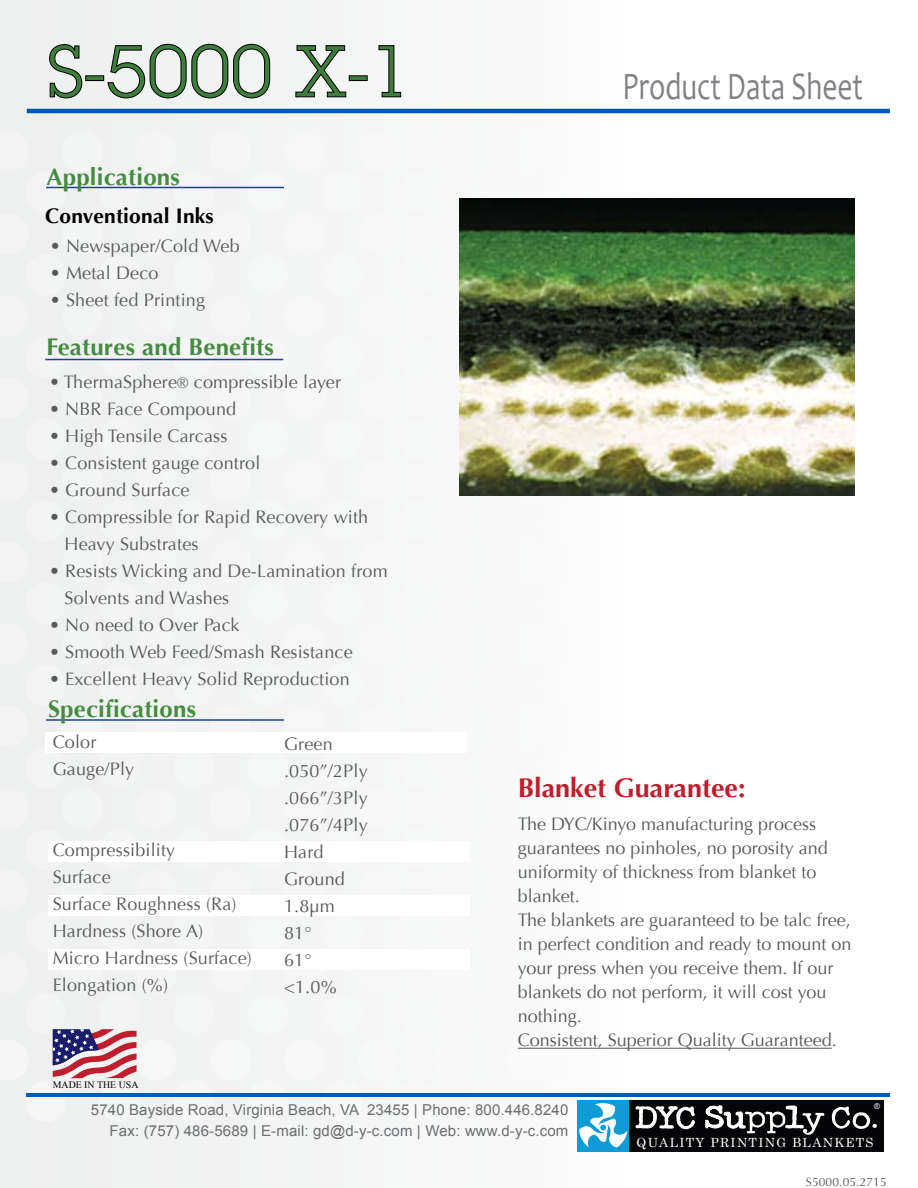
<style>
.page{position:relative;width:918px;height:1188px;background:#f7f7f7}
.page>*{position:absolute;margin:0;border:0;box-sizing:border-box;transform-origin:0 0}
.t1{font:72px "Lubalin Graph";color:#3e7e3c}
.t2{font:39px "Candara";color:#808285;scale:.75 1}
.t3{font:700 27px "Optima";color:#be1e2d}
.t4{font:700 24px "Optima";letter-spacing:.01em;color:#458b41}
.t5{font:700 21px "Optima";letter-spacing:.01em;color:#000}
.t6{font:18px/27px "Optima";letter-spacing:.01em;color:#58595b}
.t7{font:15px/21px "Arial";letter-spacing:.01em;color:#6d6e71;text-align:right}
.t8{font:12.6px "Century";letter-spacing:.1em;color:#fff}
.t9{font:12px "Optima";letter-spacing:.01em;color:#58595b}
.t10{font:9.9px "Times New Roman";color:#000}
.t11{font:8.1px "Arial";color:#fff}
.s1{font-size:15px}
</style>
<div class="page">
<hr style="left:27px;top:1093px;width:863px;height:3px;background:#005baa">
<hr style="left:518px;top:1048px;width:314px;height:1px;background:#58595b">
<hr style="left:27px;top:109px;width:863px;height:4px;background:#005baa">
<div style="left:578px;top:1100px;width:305px;height:52px;background:#050508"></div>
<div style="left:578px;top:1100px;width:51px;height:52px;background:#109ad6"></div>
<svg style="left:635px;top:1106px;width:60px;height:24px"></svg>
<svg style="left:705px;top:1105px;width:119px;height:30px"></svg>
<svg style="left:832px;top:1107px;width:45px;height:22px"></svg>
<svg style="left:579px;top:1103px;width:48px;height:44px"></svg>
<div style="left:45px;top:732px;width:421px;height:21px;background:#fff"></div>
<div style="left:48px;top:841px;width:422px;height:21px;background:#fff"></div>
<div style="left:48px;top:895px;width:422px;height:21px;background:#fff"></div>
<div style="left:48px;top:949px;width:422px;height:21px;background:#fff"></div>
<hr style="left:46px;top:187px;width:238px;height:1px;background:#21409a">
<hr style="left:45px;top:359px;width:238px;height:1px;background:#21409a">
<hr style="left:46px;top:719px;width:238px;height:2px;background:#21409a">
<svg style="left:49px;top:44px;width:34px;height:55px"></svg>
<div style="left:85px;top:75px;width:19px;height:6px;border:1px solid #000"></div>
<svg style="left:107px;top:44px;width:163px;height:55px"></svg>
<svg style="left:295px;top:45px;width:52px;height:53px"></svg>
<div style="left:349px;top:75px;width:19px;height:6px;border:1px solid #000"></div>
<svg style="left:378px;top:45px;width:23px;height:53px"></svg>
<svg style="left:53px;top:1029px;width:84px;height:49px"></svg>
<img style="left:460px;top:198px;width:395px;height:298px">
<h1 class="t1" style="left:48px;top:26px;width:364px">S-5000 X-1</h1>
<h3 class="t4" style="left:47px;top:163px;width:135px">Applications</h3>
<p class="t5" style="left:45px;top:203px;width:170px">Conventional Inks</p>
<p class="t6" style="left:50px;top:233px;width:192px">• Newspaper/Cold Web</p>
<p class="t6" style="left:50px;top:260px;width:110px">• Metal Deco</p>
<p class="t6" style="left:50px;top:287px;width:157px">• Sheet fed Printing</p>
<h3 class="t4" style="left:47px;top:332px;width:229px">Features and Benefits</h3>
<p class="t6" style="left:49px;top:368px;width:294px">• ThermaSphere<span class="s1">®</span> compressible layer</p>
<p class="t6" style="left:49px;top:395px;width:189px">• NBR Face Compound</p>
<p class="t6" style="left:49px;top:422px;width:180px">• High Tensile Carcass</p>
<p class="t6" style="left:49px;top:449px;width:213px">• Consistent gauge control</p>
<p class="t6" style="left:49px;top:476px;width:142px">• Ground Surface</p>
<p class="t6" style="left:65px;top:503px;width:305px;text-indent:-16px">• Compressible for Rapid Recovery with<br>Heavy Substrates</p>
<p class="t6" style="left:65px;top:557px;width:325px;text-indent:-16px">• Resists Wicking and De-Lamination from<br>Solvents and Washes</p>
<p class="t6" style="left:49px;top:611px;width:192px">• No need to Over Pack</p>
<p class="t6" style="left:49px;top:638px;width:305px">• Smooth Web Feed/Smash Resistance</p>
<p class="t6" style="left:49px;top:665px;width:302px">• Excellent Heavy Solid Reproduction</p>
<h3 class="t4" style="left:48px;top:694px;width:150px">Specifications</h3>
<p class="t6" style="left:53px;top:729px;width:83px">Color<br>Gauge/Ply</p>
<p class="t6" style="left:53px;top:837px;width:201px">Compressibility<br>Surface<br>Surface Roughness (Ra)<br>Hardness (Shore A)<br>Micro Hardness (Surface)<br>Elongation (%)</p>
<p class="t10" style="left:53px;top:1078px;width:87px">MADE IN THE USA</p>
<p class="t6" style="left:284px;top:730px;width:85px">Green .050”/2Ply .066”/3Ply .076”/4Ply<br>Hard<br>Ground<br>1.8µm<br>81°<br>61° &lt;1.0%</p>
<h2 class="t2" style="left:622px;top:63px;width:322px">Product Data Sheet</h2>
<h3 class="t3" style="left:518px;top:772px;width:229px">Blanket Guarantee:</h3>
<p class="t6" style="left:518px;top:813px;width:335px;line-height:24px">The DYC/Kinyo manufacturing process guarantees no pinholes, no porosity and uniformity of thickness from blanket to blanket.<br>The blankets are guaranteed to be talc free, in perfect condition and ready to mount on your press when you receive them. If our blankets do not perform, it will cost you nothing.<br>Consistent, Superior Quality Guaranteed.</p>
<p class="t7" style="left:91px;top:1100px;width:479px">5740 Bayside Road, Virginia Beach, VA 23455 | Phone: 800.446.8240<br>Fax: (757) 486-5689 | E-mail: gd@d-y-c.com | Web: www.d-y-c.com</p>
<p class="t11" style="left:874px;top:1101px;width:7px">®</p>
<p class="t8" style="left:637px;top:1132px;width:239px">QUALITY PRINTING BLANKETS</p>
<p class="t9" style="left:806px;top:1175px;width:82px">S5000.05.2715</p>
</div>
